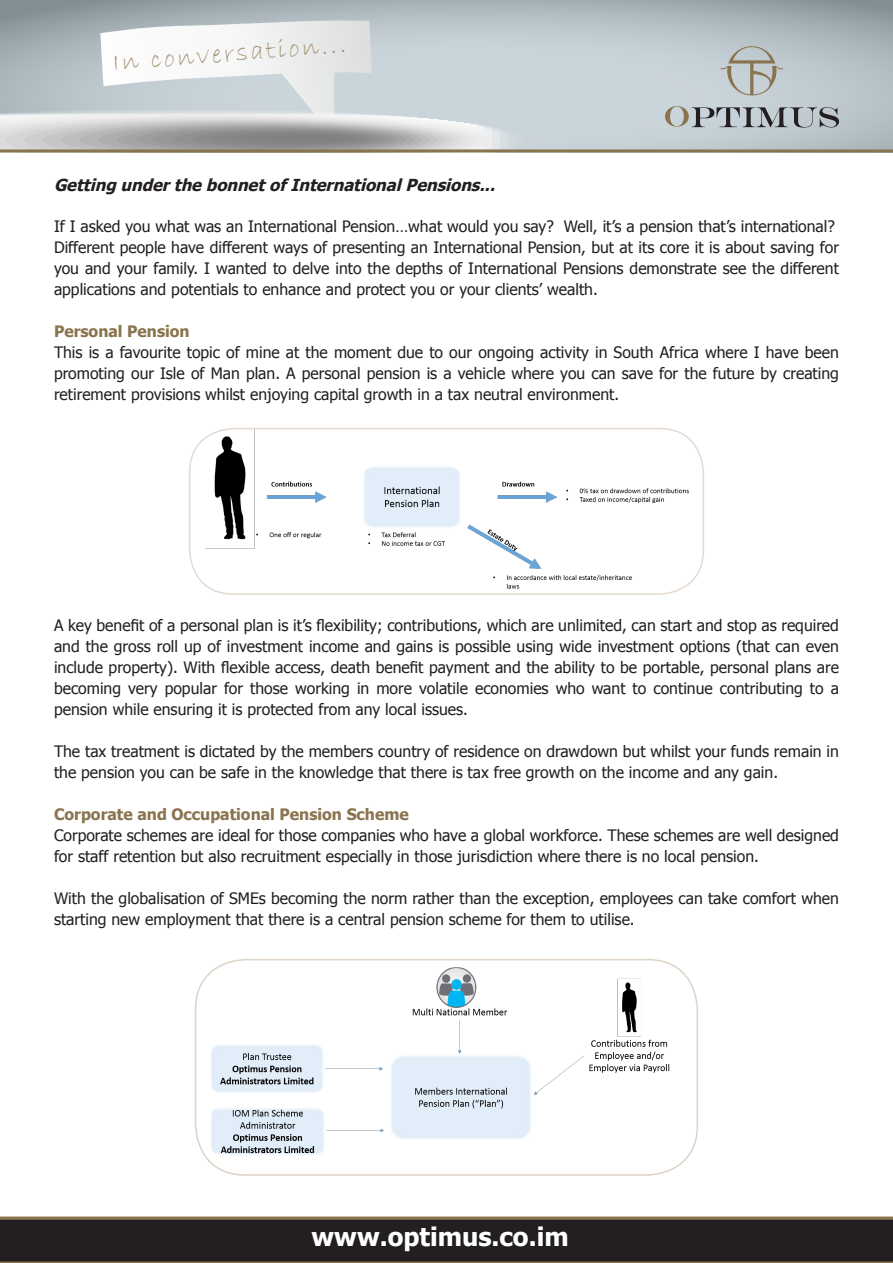
<style>
.page{position:relative;width:893px;height:1263px;background:#fff}
.page>*{position:absolute;margin:0;border:0;box-sizing:border-box;transform-origin:0 0}
.t1{font:27px "Bradley Hand ITC";color:#a28e6f}
.t2{font:700 25.5px "Tahoma";color:#fff}
.t3{font:italic 700 16.5px "Tahoma";color:#231f20}
.t4{font:15.75px/21px "Tahoma";color:#231f20;text-align:justify}
.t5{font:700 15.75px "Tahoma";color:#89744f}
</style>
<div class="page">
<svg style="left:0;top:0;width:893px;height:149px;background:#b5bfc5"></svg>
<svg style="left:0;top:20px;width:538px;height:129px"></svg>
<div style="left:117px;top:126px;width:289px;height:26px;background:#a6a5a5;border-radius:50%"></div>
<div style="left:136px;top:127px;width:262px;height:24px;background:#9e9d9d;border-radius:50%"></div>
<div style="left:154px;top:128px;width:237px;height:22px;background:#979797;border-radius:50%"></div>
<div style="left:173px;top:129px;width:210px;height:19px;background:#919191;border-radius:50%"></div>
<div style="left:192px;top:131px;width:183px;height:16px;background:#8c8c8c;border-radius:50%"></div>
<div style="left:210px;top:132px;width:157px;height:14px;background:#878787;border-radius:50%"></div>
<div style="left:248px;top:134px;width:104px;height:9px;background:#818181;border-radius:50%"></div>
<img style="left:205px;top:429px;width:490px;height:165px">
<div style="left:189px;top:428px;width:515px;height:167px;border:2px solid #e4dad0;border-radius:44px"></div>
<img style="left:210px;top:967px;width:466px;height:187px">
<div style="left:195px;top:959px;width:503px;height:217px;border:2px solid #ddd3c7;border-radius:50px"></div>
<svg style="left:721px;top:46px;width:62px;height:49px;background:#b7bbb9"></svg>
<svg style="left:665px;top:106px;width:174px;height:22px;background:#9da3a5"></svg>
<hr style="left:0;top:149px;width:893px;height:3px;background:#89744f">
<div style="left:0;top:1219px;width:893px;height:44px;background:#231f20"></div>
<hr style="left:0;top:1216px;width:893px;height:3px;background:#89744f">
<p class="t1" style="left:111px;top:46px;width:236px;rotate:-5deg">In conversation...</p>
<p class="t3" style="left:54px;top:174px;width:448px">Getting underthe bonnetofInternationalPensions...</p>
<p class="t4" style="left:54px;top:215px;width:782px">If I asked you what was an International Pension…what would you say? Well, it’s a pension that’s international?</p>
<p class="t4" style="left:54px;top:236px;width:786px">Different people have different ways of presenting an International Pension, but at its core it is about saving for you and your family. I wanted to delve into the depths of International Pensions demonstrate see the different applications and potentials to enhance and protect you or your clients’ wealth.</p>
<p class="t5" style="left:54px;top:320px;width:137px">Personal Pension</p>
<p class="t4" style="left:54px;top:341px;width:786px">This is a favourite topic of mine at the moment due to our ongoing activity in South Africa where I have been promoting our Isle of Man plan. A personal pension is a vehicle where you can save for the future by creating retirement provisions whilst enjoying capital growth in a tax neutral environment.</p>
<p class="t4" style="left:54px;top:614px;width:786px">A key benefit of a personal plan is it’s flexibility; contributions, which are unlimited, can start and stop as required and the gross roll up of investment income and gains is possible using wide investment options (that can even include property). With flexible access, death benefit payment and the ability to be portable, personal plans are becoming very popular for those working in more volatile economies who want to continue contributing to a pension while ensuring it is protected from any local issues.</p>
<p class="t4" style="left:54px;top:740px;width:786px">The tax treatment is dictated by the members country of residence on drawdown but whilst your funds remain in the pension you can be safe in the knowledge that there is tax free growth on the income and any gain.</p>
<p class="t5" style="left:54px;top:803px;width:356px">Corporate and Occupational Pension Scheme</p>
<p class="t4" style="left:54px;top:824px;width:786px">Corporate schemes are ideal for those companies who have a global workforce. These schemes are well designed for staff retention but also recruitment especially in those jurisdiction where there is no local pension.</p>
<p class="t4" style="left:54px;top:887px;width:786px">With the globalisation of SMEs becoming the norm rather than the exception, employees can take comfort when starting new employment that there is a central pension scheme for them to utilise.</p>
<p class="t2" style="left:312px;top:1219px;width:259px">www.optimus.co.im</p>
</div>
